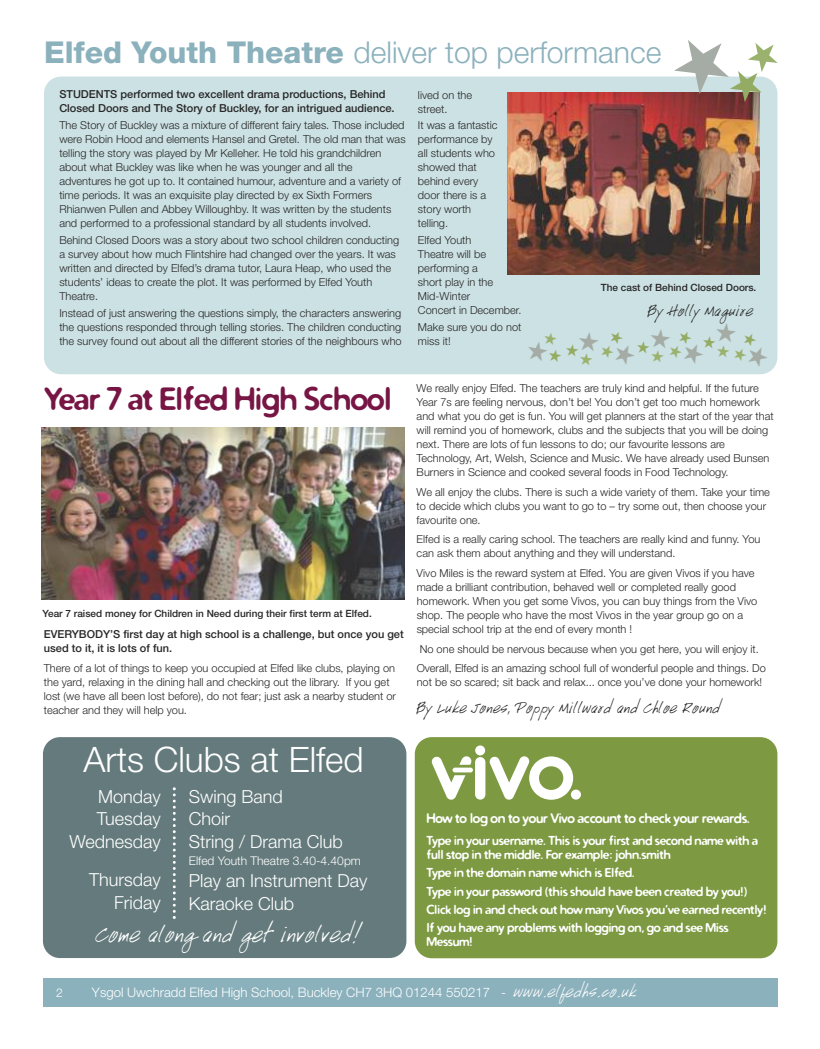
<style>
.page{position:relative;width:820px;height:1049px;background:#fff}
.page>*{position:absolute;margin:0;border:0;box-sizing:border-box;transform-origin:0 0}
.t1{font:300 35.1px "Helvetica Neue";color:#fff}
.t2{font:35px "Handwriting";color:#fff}
.t3{font:300 30.1px "Helvetica Neue";color:#8bb1bd}
.t4{font:700 30px "Distro";color:#771644}
.t5{font:24px "Handwriting";color:#272627}
.t6{font:300 18px/22.6px "Helvetica Neue";color:#fff;text-align:right}
.t7{font:300 13.2px "Helvetica Neue";color:#fff}
.t8{font:700 13px "Distro";color:#fff}
.t9{font:700 12px/18.3px "Distro";color:#fff}
.t10{font:300 12px "Helvetica Neue";color:#fff}
.t11{font:300 11px/14px "Helvetica Neue";color:#272627}
.t12{font:500 11px/14px "Helvetica Neue";color:#272627}
.t13{font:500 10px "Helvetica Neue";color:#272627}
.s1{font-weight:800}
.s2{font-family:"Handwriting";font-weight:400;font-size:26.1px}
</style>
<div class="page">
<div style="left:44px;top:77px;width:733px;height:297px;background:#cce1e3;border-radius:17px"></div>
<div style="left:43px;top:978px;width:734px;height:28px;background:#8bb1bd"></div>
<div style="left:43px;top:737px;width:363px;height:221px;background:#647a7c;border-radius:17px"></div>
<svg style="left:173px;top:787px;width:3px;height:132px"></svg>
<img style="left:507px;top:92px;width:252px;height:183px">
<img style="left:42px;top:427px;width:362px;height:173px">
<div style="left:414px;top:737px;width:363px;height:221px;background:#7d9a42;border-radius:17px"></div>
<svg style="left:489px;top:756px;width:84px;height:44px"></svg>
<div style="left:570px;top:789px;width:10px;height:10px;background:#fff;border-radius:50%"></div>
<div style="left:475px;top:757px;width:10px;height:42px;background:#fff;border-radius:5px"></div>
<div style="left:475px;top:745px;width:10px;height:10px;background:#fff;border-radius:50%"></div>
<svg style="left:431px;top:756px;width:41px;height:44px"></svg>
<svg style="left:664px;top:76px;width:114px;height:29px"></svg>
<h3 class="t3" style="left:44px;top:28px;width:618px"><span class="s1">Elfed Youth Theatre</span> deliver top performance</h3>
<p class="t12" style="left:59px;top:87px;width:337px">STUDENTS performed two excellent drama productions, Behind<br>Closed Doors and The Story of Buckley, for an intrigued audience.</p>
<p class="t11" style="left:59px;top:118px;width:348px">The Story of Buckley was a mixture of different fairy tales. Those included were Robin Hood and elements Hansel and Gretel. The old man that was telling the story was played by Mr Kelleher. He told his grandchildren about what Buckley was like when he was younger and all the adventures he got up to. It contained humour, adventure and a variety of time periods. It was an exquisite play directed by ex Sixth Formers Rhianwen Pullen and Abbey Willoughby. It was written by the students and performed to a professional standard by all students involved.</p>
<p class="t11" style="left:59px;top:232px;width:341px">Behind Closed Doors was a story about two school children conducting a survey about how much Flintshire had changed over the years. It was written and directed by Elfed’s drama tutor, Laura Heap, who used the students’ ideas to create the plot. It was performed by Elfed Youth Theatre.</p>
<p class="t11" style="left:59px;top:305px;width:344px;text-align:justify">Instead of just answering the questions simply, the characters answering the questions responded through telling stories. The children conducting the survey found out about all the different stories of the neighbours who</p>
<p class="t11" style="left:418px;top:87px;width:56px">lived on the street.</p>
<p class="t11" style="left:418px;top:118px;width:81px">It was a fantastic performance by all students who showed that behind every door there is a story worth telling.</p>
<p class="t11" style="left:418px;top:233px;width:105px">Elfed Youth<br>Theatre will be performing a<br>short play in the<br>Mid-Winter<br>Concert in December.</p>
<p class="t11" style="left:418px;top:319px;width:105px">Make sure you do not miss it!</p>
<p class="t13" style="left:600px;top:279px;width:157px">The cast of Behind Closed Doors.</p>
<h3 class="t5" style="left:647px;top:294px;width:107px">By Holly Maguire</h3>
<h3 class="t4" style="left:45px;top:379px;width:347px">Year 7 at Elfed High School</h3>
<p class="t13" style="left:43px;top:605px;width:331px">Year 7 raised money for Children in Need during their first term at Elfed.</p>
<p class="t12" style="left:44px;top:627px;width:361px">EVERYBODY’S first day at high school is a challenge, but once you get used to it, it is lots of fun.</p>
<p class="t11" style="left:44px;top:660px;width:353px">There of a lot of things to keep you occupied at Elfed like clubs, playing on the yard, relaxing in the dining hall and checking out the library. If you get lost (we have all been lost before), do not fear; just ask a nearby student or teacher and they will help you.</p>
<h1 class="t1" style="left:83px;top:731px;width:281px">Arts Clubs at Elfed</h1>
<h3 class="t6" style="left:70px;top:784px;width:93px">Monday<br>Tuesday<br>Wednesday</h3>
<h3 class="t6" style="left:89px;top:867px;width:73px">Thursday<br>Friday</h3>
<h3 class="t6" style="left:189px;top:784px;width:155px;text-align:left">Swing Band<br>Choir<br>String / Drama Club</h3>
<p class="t10" style="left:189px;top:851px;width:173px">Elfed Youth Theatre 3.40-4.40pm</p>
<h3 class="t6" style="left:189px;top:868px;width:180px;text-align:left">Play an Instrument Day<br>Karaoke Club</h3>
<h2 class="t2" style="left:96px;top:910px;width:270px">Come along and get involved!</h2>
<p class="t11" style="left:416px;top:380px;width:358px">We really enjoy Elfed. The teachers are truly kind and helpful. If the future Year 7s are feeling nervous, don’t be! You don’t get too much homework and what you do get is fun. You will get planners at the start of the year that will remind you of homework, clubs and the subjects that you will be doing next. There are lots of fun lessons to do; our favourite lessons are Technology, Art, Welsh, Science and Music. We have already used Bunsen Burners in Science and cooked several foods in Food Technology.</p>
<p class="t11" style="left:416px;top:484px;width:354px">We all enjoy the clubs. There is such a wide variety of them. Take your time to decide which clubs you want to go to – try some out, then choose your favourite one.</p>
<p class="t11" style="left:416px;top:532px;width:345px">Elfed is a really caring school. The teachers are really kind and funny. You can ask them about anything and they will understand.</p>
<p class="t11" style="left:416px;top:565px;width:342px">Vivo Miles is the reward system at Elfed. You are given Vivos if you have made a brilliant contribution, behaved well or completed really good homework. When you get some Vivos, you can buy things from the Vivo shop. The people who have the most Vivos in the year group go on a special school trip at the end of every month !</p>
<p class="t11" style="left:416px;top:638px;width:350px;line-height:19.7px">No one should be nervous because when you get here, you will enjoy it.<br>Overall, Elfed is an amazing school full of wonderful people and things. Do</p>
<p class="t11" style="left:416px;top:675px;width:347px">not be so scared; sit back and relax... once you’ve done your homework!</p>
<h3 class="t5" style="left:416px;top:690px;width:305px">By Luke Jones, Poppy Millward and Chloe Round</h3>
<p class="t8" style="left:426px;top:809px;width:325px">How to log on to your Vivo account to check your rewards.</p>
<p class="t9" style="left:426px;top:833px;width:332px;line-height:14px">Type in your username. This is your first and second name with a full stop in the middle. For example: john.smith</p>
<p class="t9" style="left:426px;top:863px;width:341px">Type in the domain name which is Elfed.<br>Type in your password (this should have been created by you!)<br>Click log in and check out how many Vivos you’ve earned recently!<br>If you have any problems with logging on, go and see Miss</p>
<p class="t9" style="left:426px;top:932px;width:47px">Messum!</p>
<p class="t10" style="left:56px;top:982px;width:8px">2</p>
<p class="t7" style="left:92px;top:982px;width:546px">Ysgol Uwchradd Elfed High School, Buckley CH7 3HQ 01244 550217 - <span class="s2">www.elfedhs.co.uk</span></p>
</div>
